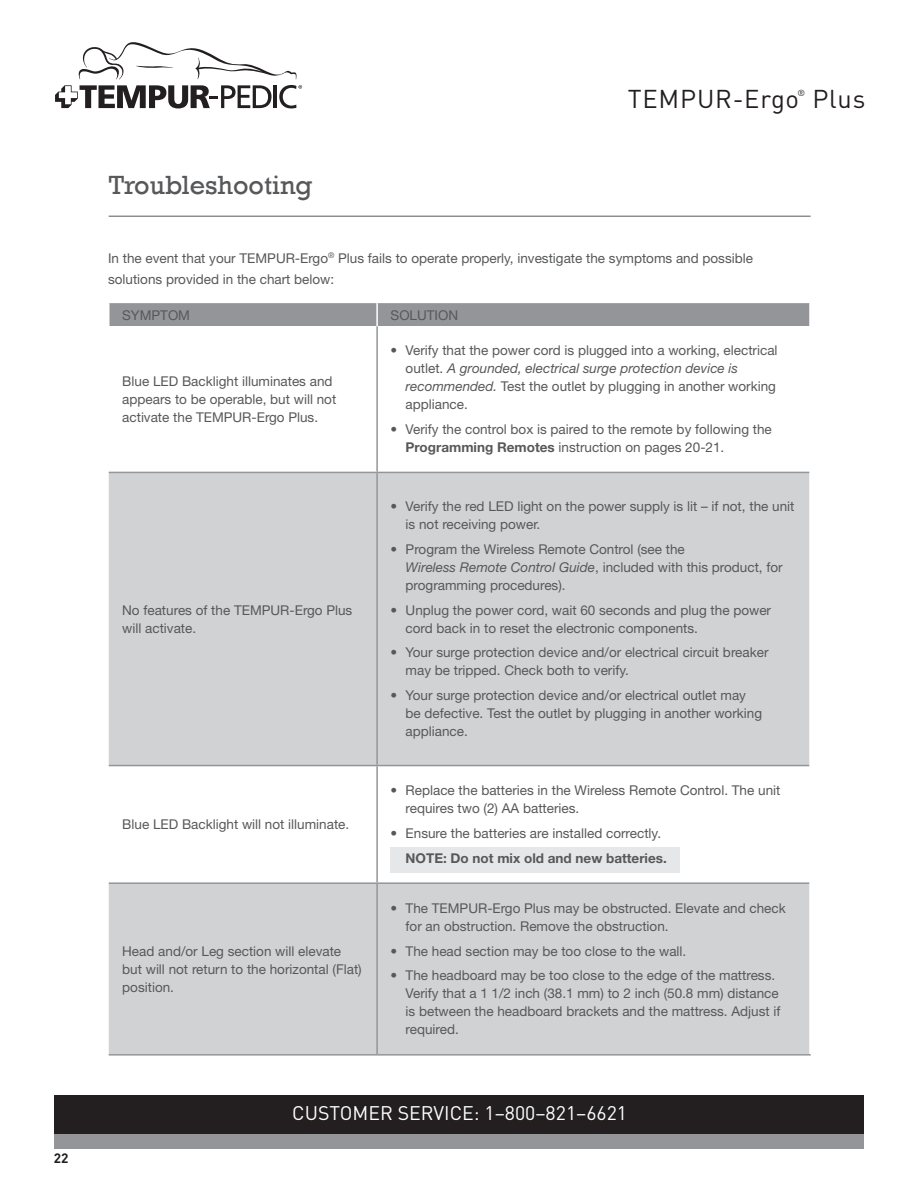
<style>
.page{position:relative;width:918px;height:1188px;background:#fff}
.page>*{position:absolute;margin:0;border:0;box-sizing:border-box;transform-origin:0 0}
.t1{font:27px "Rockwell";color:#57585a}
.t2{font:25.5px "DIN";letter-spacing:.03em;color:#231f20}
.t3{font:19.5px "DIN";color:#fff}
.t4{font:13.5px/18px "Helvetica Neue LT Std";color:#57585a}
.t5{font:700 13.5px "Helvetica Neue LT Std";color:#57585a}
.t6{font:700 13.5px "DIN";color:#231f20}
.t7{font:8.7px "DIN";color:#231f20}
.s1{font-style:italic}
.s2{font-weight:700}
</style>
<div class="page">
<div style="left:54px;top:1110px;width:810px;height:39px;background:#939598"></div>
<div style="left:54px;top:1095px;width:810px;height:39px;background:#231f20"></div>
<hr style="left:274px;top:85px;width:3px;height:23px;background:#231f20">
<svg style="left:279px;top:85px;width:23px;height:23px"></svg>
<svg style="left:79px;top:42px;width:218px;height:37px"></svg>
<svg style="left:55px;top:85px;width:217px;height:23px"></svg>
<hr style="left:109px;top:216px;width:702px;height:1px;background:#57585a">
<div style="left:110px;top:303px;width:699px;height:23px;background:#939598"></div>
<svg style="left:109px;top:473px;width:267px;height:581px;fill:#d1d2d4"></svg>
<svg style="left:378px;top:473px;width:431px;height:581px;fill:#d1d2d4"></svg>
<hr style="left:376px;top:303px;width:2px;height:23px;background:#fff">
<hr style="left:376px;top:326px;width:2px;height:146px;background:#939598">
<hr style="left:376px;top:473px;width:2px;height:292px;background:#939598">
<hr style="left:376px;top:766px;width:2px;height:116px;background:#939598">
<hr style="left:376px;top:884px;width:2px;height:170px;background:#939598">
<hr style="left:109px;top:1054px;width:268px;height:2px;background:#939598">
<hr style="left:377px;top:1054px;width:434px;height:2px;background:#939598">
<hr style="left:109px;top:472px;width:268px;height:1px;background:#939598">
<hr style="left:377px;top:472px;width:432px;height:1px;background:#939598">
<hr style="left:109px;top:765px;width:268px;height:1px;background:#939598">
<hr style="left:377px;top:765px;width:432px;height:1px;background:#939598">
<hr style="left:109px;top:882px;width:268px;height:2px;background:#939598">
<hr style="left:377px;top:882px;width:432px;height:2px;background:#939598">
<p class="t6" style="left:54px;top:1149px;width:16px">22</p>
<h1 class="t1" style="left:109px;top:170px;width:205px">Troubleshooting</h1>
<h2 class="t2" style="left:628px;top:83px;width:173px">TEMPUR-Ergo</h2>
<p class="t7" style="left:797px;top:87px;width:9px">®</p>
<h2 class="t2" style="left:812px;top:83px;width:54px">Plus</h2>
<p class="t4" style="left:108px;top:247px;width:647px;line-height:21px">In the event that your TEMPUR<span class="s1">‑</span>Ergo<sup>®</sup> Plus fails to operate properly, investigate the symptoms and possible solutions provided in the chart below:</p>
<p class="t4" style="left:122px;top:306px;width:69px">SYMPTOM</p>
<p class="t4" style="left:391px;top:306px;width:69px">SOLUTION</p>
<p class="t4" style="left:122px;top:372px;width:216px">Blue LED Backlight illuminates and appears to be operable, but will not activate the TEMPUR‑Ergo Plus.</p>
<p class="t4" style="left:122px;top:601px;width:232px">No features of the TEMPUR‑Ergo Plus will activate.</p>
<p class="t4" style="left:122px;top:815px;width:229px">Blue LED Backlight will not illuminate.</p>
<p class="t4" style="left:122px;top:942px;width:241px">Head and/or Leg section will elevate but will not return to the horizontal (Flat) position.</p>
<p class="t4" style="left:406px;top:341px;width:374px;text-indent:-15px">• Verify that the power cord is plugged into a working, electrical outlet. <span class="s1">A grounded, electrical surge protection device is recommended.</span> Test the outlet by plugging in another working appliance.</p>
<p class="t4" style="left:406px;top:420px;width:368px;text-indent:-15px">• Verify the control box is paired to the remote by following the<br><span class="s2">Programming Remotes</span> instruction on pages 20-21.</p>
<p class="t4" style="left:406px;top:497px;width:390px;text-indent:-15px">• Verify the red LED light on the power supply is lit – if not, the unit is not receiving power.</p>
<p class="t4" style="left:406px;top:540px;width:379px;text-indent:-15px">• Program the Wireless Remote Control (see the<br><span class="s1">Wireless Remote Control Guide</span>, included with this product, for programming procedures).</p>
<p class="t4" style="left:406px;top:601px;width:367px;text-indent:-15px">• Unplug the power cord, wait 60 seconds and plug the power cord back in to reset the electronic components.</p>
<p class="t4" style="left:406px;top:643px;width:364px;text-indent:-15px">• Your surge protection device and/or electrical circuit breaker may be tripped. Check both to verify.</p>
<p class="t4" style="left:406px;top:686px;width:358px;text-indent:-15px">• Your surge protection device and/or electrical outlet may be defective. Test the outlet by plugging in another working appliance.</p>
<p class="t4" style="left:406px;top:781px;width:376px;text-indent:-15px">• Replace the batteries in the Wireless Remote Control. The unit requires two (2) AA batteries.</p>
<p class="t4" style="left:391px;top:824px;width:272px">• Ensure the batteries are installed correctly.</p>
<p class="t5" style="left:406px;top:850px;width:263px">NOTE: Do not mix old and new batteries.</p>
<p class="t4" style="left:406px;top:899px;width:382px;text-indent:-15px">• The TEMPUR‑Ergo Plus may be obstructed. Elevate and check for an obstruction. Remove the obstruction.</p>
<p class="t4" style="left:391px;top:942px;width:297px">• The head section may be too close to the wall.</p>
<p class="t4" style="left:406px;top:966px;width:376px;text-indent:-15px">• The headboard may be too close to the edge of the mattress.<br>Verify that a 1 1/2 inch (38.1 mm) to 2 inch (50.8 mm) distance is between the headboard brackets and the mattress. Adjust if required.</p>
<h3 class="t3" style="left:292px;top:1101px;width:336px">CUSTOMER SERVICE: 1–800–821–6621</h3>
</div>
